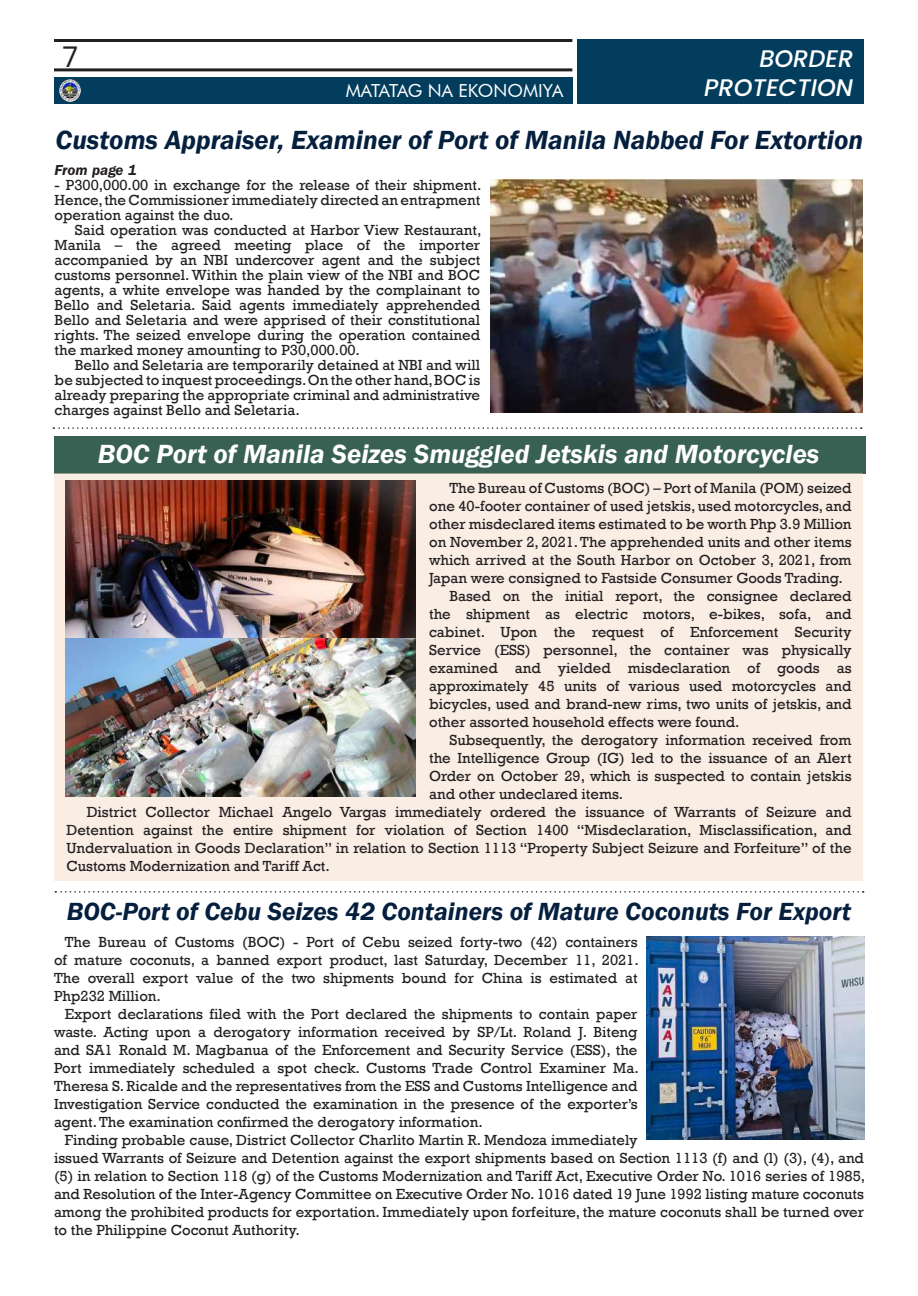
<style>
.page{position:relative;width:918px;height:1296px;background:#fff}
.page>*{position:absolute;margin:0;border:0;box-sizing:border-box;transform-origin:0 0}
.t1{font:28.5px "Poppins";color:#231f20}
.t2{font:italic 600 27px "Franklin Gothic";color:#051f3e}
.t3{font:italic 600 27px "Franklin Gothic";color:#fff}
.t4{font:italic 600 25.5px "Franklin Gothic";color:#051f3e}
.t5{font:italic 500 24px/28.8px "Poppins";color:#fff;text-align:right}
.t6{font:18px "Futura BT";color:#fff}
.t7{font:15px/18px "Rockwell";color:#231f20;text-align:justify}
.t8{font:italic 600 15px "ITC Franklin Gothic Std";color:#231f20}
</style>
<div class="page">
<img style="left:490px;top:179px;width:373px;height:234px">
<div style="left:55px;top:436px;width:811px;height:37px;background:#386053"></div>
<div style="left:55px;top:474px;width:808px;height:407px;background:#f9ede4"></div>
<img style="left:66px;top:481px;width:350px;height:158px">
<img style="left:66px;top:639px;width:350px;height:157px">
<img style="left:646px;top:937px;width:219px;height:202px">
<svg style="left:55px;top:891px;width:809px;height:2px"></svg>
<svg style="left:53px;top:427px;width:809px;height:2px"></svg>
<div style="left:578px;top:39px;width:286px;height:65px;background:#033d5d"></div>
<div style="left:54px;top:77px;width:518px;height:27px;background:#033d5d"></div>
<hr style="left:54px;top:39px;width:518px;height:3px;background:#231f20">
<hr style="left:54px;top:68px;width:518px;height:3px;background:#231f20">
<img style="left:59px;top:79px;width:22px;height:22px">
<h1 class="t1" style="left:62px;top:40px;width:17px">7</h1>
<p class="t6" style="left:346px;top:80px;width:219px">MATATAG NA EKONOMIYA</p>
<h3 class="t5" style="left:704px;top:45px;width:150px">BORDER<br>PROTECTION</h3>
<h2 class="t2" style="left:56px;top:123px;width:809px">Customs Appraiser, Examiner of Port of Manila Nabbed For Extortion</h2>
<p class="t8" style="left:55px;top:161px;width:84px">From page 1</p>
<p class="t7" style="left:55px;top:177px;width:428px;line-height:15px">- P300,000.00 in exchange for the release of their shipment.<br>Hence, the Commissioner immediately directed an entrapment operation against the duo.</p>
<p class="t7" style="left:55px;top:222px;width:428px;line-height:15px;text-indent:20px">Said operation was conducted at Harbor View Restaurant, Manila – the agreed meeting place of the importer accompanied by an NBI undercover agent and the subject customs personnel. Within the plain view of the NBI and BOC agents, a white envelope was handed by the complainant to Bello and Seletaria. Said agents immediately apprehended Bello and Seletaria and were apprised of their constitutional rights. The seized envelope during the operation contained the marked money amounting to P30,000.00.</p>
<p class="t7" style="left:55px;top:357px;width:427px;line-height:15px;text-indent:20px">Bello and Seletaria are temporarily detained at NBI and will be subjected to inquest proceedings. On the other hand, BOC is already preparing the appropriate criminal and administrative charges against Bello and Seletaria.</p>
<h2 class="t3" style="left:98px;top:437px;width:723px">BOC Port of Manila Seizes Smuggled Jetskis and Motorcycles</h2>
<p class="t7" style="left:449px;top:479px;width:404px">The Bureau of Customs (BOC) – Port of Manila (POM) seized</p>
<p class="t7" style="left:429px;top:497px;width:424px">one 40-footer container of used jetskis, used motorcycles, and</p>
<p class="t7" style="left:429px;top:515px;width:424px">other misdeclared items estimated to be worth Php 3.9 Million</p>
<p class="t7" style="left:429px;top:533px;width:424px">on November 2, 2021. The apprehended units and other items</p>
<p class="t7" style="left:429px;top:551px;width:424px">which arrived at the South Harbor on October 3, 2021, from</p>
<p class="t7" style="left:429px;top:569px;width:415px">Japan were consigned to Fastside Consumer Goods Trading.</p>
<p class="t7" style="left:449px;top:587px;width:404px">Based on the initial report, the consignee declared</p>
<p class="t7" style="left:429px;top:605px;width:424px">the shipment as electric motors, e-bikes, sofa, and</p>
<p class="t7" style="left:429px;top:623px;width:424px">cabinet. Upon the request of Enforcement Security</p>
<p class="t7" style="left:429px;top:641px;width:424px">Service (ESS) personnel, the container was physically</p>
<p class="t7" style="left:429px;top:659px;width:424px">examined and yielded misdeclaration of goods as</p>
<p class="t7" style="left:429px;top:677px;width:424px">approximately 45 units of various used motorcycles and</p>
<p class="t7" style="left:429px;top:695px;width:424px">bicycles, used and brand-new rims, two units of jetskis, and</p>
<p class="t7" style="left:429px;top:713px;width:312px">other assorted household effects were found.</p>
<p class="t7" style="left:449px;top:731px;width:404px">Subsequently, the derogatory information received from</p>
<p class="t7" style="left:429px;top:749px;width:424px">the Intelligence Group (IG) led to the issuance of an Alert</p>
<p class="t7" style="left:429px;top:767px;width:424px">Order on October 29, which is suspected to contain jetskis</p>
<p class="t7" style="left:429px;top:785px;width:196px">and other undeclared items.</p>
<p class="t7" style="left:87px;top:803px;width:766px">District Collector Michael Angelo Vargas immediately ordered the issuance of Warrants of Seizure and</p>
<p class="t7" style="left:66px;top:821px;width:787px">Detention against the entire shipment for violation of Section 1400 “Misdeclaration, Misclassification, and</p>
<p class="t7" style="left:66px;top:839px;width:787px">Undervaluation in Goods Declaration” in relation to Section 1113 “Property Subject Seizure and Forfeiture” of the</p>
<p class="t7" style="left:66px;top:857px;width:265px">Customs Modernization and Tariff Act.</p>
<h3 class="t4" style="left:67px;top:895px;width:786px">BOC-Port of Cebu Seizes 42 Containers of Mature Coconuts For Export</h3>
<p class="t7" style="left:54px;top:934px;width:586px;text-indent:11px">The Bureau of Customs (BOC) - Port of Cebu seized forty-two (42) containers of mature coconuts, a banned export product, last Saturday, December 11, 2021.<br>The overall export value of the two shipments bound for China is estimated at Php232 Million.</p>
<p class="t7" style="left:54px;top:1006px;width:586px;text-indent:11px">Export declarations filed with the Port declared the shipments to contain paper waste. Acting upon a derogatory information received by SP/Lt. Roland J. Biteng and SA1 Ronald M. Magbanua of the Enforcement and Security Service (ESS), the Port immediately scheduled a spot check. Customs Trade Control Examiner Ma.<br>Theresa S. Ricalde and the representatives from the ESS and Customs Intelligence and Investigation Service conducted the examination in the presence of the exporter’s agent. The examination confirmed the derogatory information.</p>
<p class="t7" style="left:54px;top:1132px;width:813px;text-align:left;text-indent:11px">Finding probable cause, District Collector Charlito Martin R. Mendoza immediately<br>issued Warrants of Seizure and Detention against the export shipments based on Section 1113 (f) and (l) (3), (4), and (5) in relation to Section 118 (g) of the Customs Modernization and Tariff Act, Executive Order No. 1016 series of 1985, and Resolution of the Inter-Agency Committee on Executive Order No. 1016 dated 19 June 1992 listing mature coconuts among the prohibited products for exportation. Immediately upon forfeiture, the mature coconuts shall be turned over to the Philippine Coconut Authority.</p>
</div>
